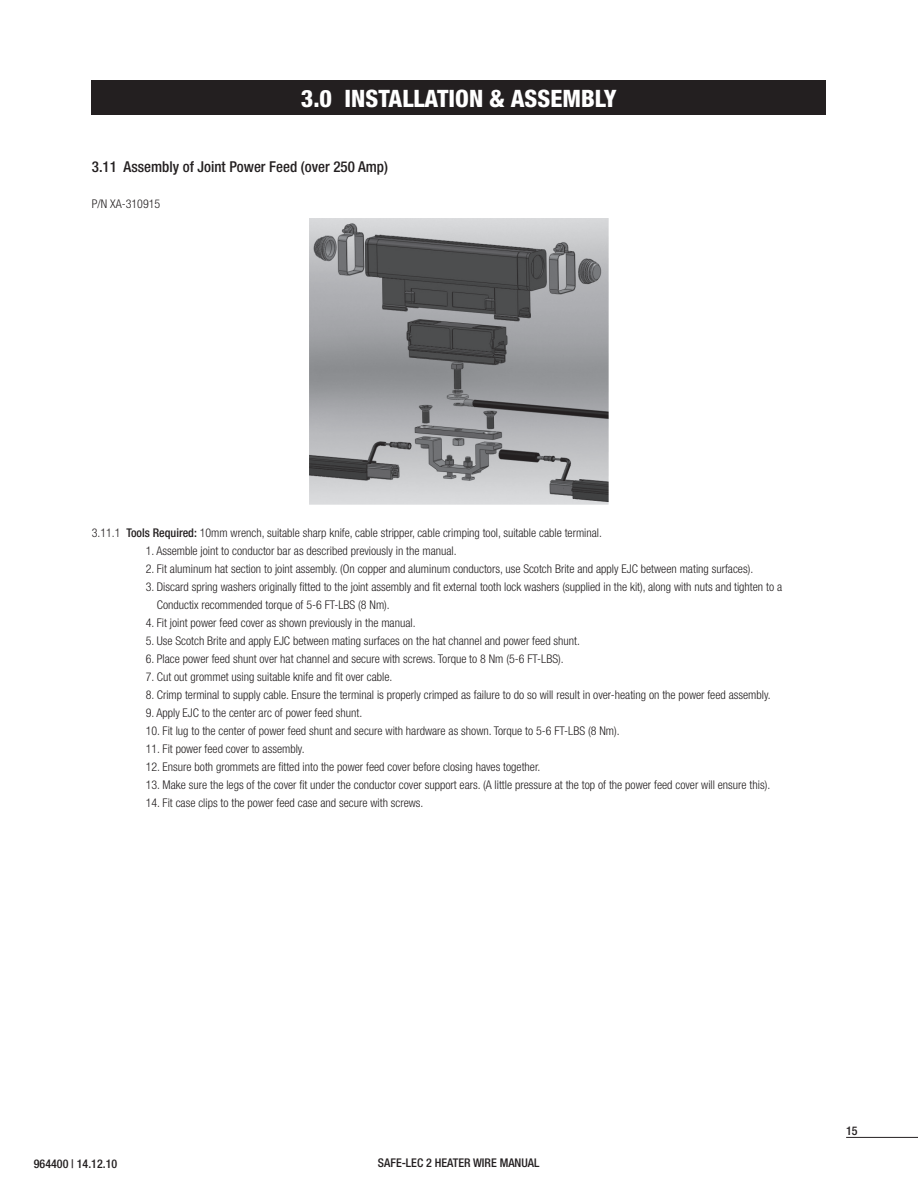
<style>
.page{position:relative;width:918px;height:1188px;background:#fff}
.page>*{position:absolute;margin:0;border:0;box-sizing:border-box;transform-origin:0 0}
.t1{font:800 condensed 24px "Helvetica Neue LT";color:#fff}
.t2{font:500 condensed 15px "Helvetica Neue LT";color:#231f20}
.t3{font:300 condensed 12px/18px "Helvetica Neue LT";color:#231f20}
.t4{font:500 condensed 12px "Helvetica Neue LT";color:#231f20}
.s1{font-weight:500}
</style>
<div class="page">
<hr style="left:846px;top:1137px;width:72px;height:1px;background:#231f20">
<div style="left:91px;top:81px;width:735px;height:34px;background:#231f20"></div>
<img style="left:310px;top:218px;width:298px;height:287px">
<p class="t1" style="left:301px;top:84px;width:317px">3.0 INSTALLATION &amp; ASSEMBLY</p>
<p class="t2" style="left:92px;top:158px;width:298px">3.11 Assembly of Joint Power Feed (over 250 Amp)</p>
<p class="t3" style="left:92px;top:195px;width:70px">P/N XA-310915</p>
<p class="t3" style="left:92px;top:524px;width:512px">3.11.1 <span class="s1">Tools Required:</span> 10mm wrench, suitable sharp knife, cable stripper, cable crimping tool, suitable cable terminal.</p>
<p class="t3" style="left:146px;top:542px;width:312px">1. Assemble joint to conductor bar as described previously in the manual.</p>
<p class="t3" style="left:146px;top:560px;width:609px">2. Fit aluminum hat section to joint assembly. (On copper and aluminum conductors, use Scotch Brite and apply EJC between mating surfaces).</p>
<p class="t3" style="left:157px;top:578px;width:627px;text-indent:-11px">3. Discard spring washers originally fitted to the joint assembly and fit external tooth lock washers (supplied in the kit), along with nuts and tighten to a<br>Conductix recommended torque of 5-6 FT-LBS (8 Nm).</p>
<p class="t3" style="left:146px;top:614px;width:271px">4. Fit joint power feed cover as shown previously in the manual.</p>
<p class="t3" style="left:146px;top:632px;width:436px">5. Use Scotch Brite and apply EJC between mating surfaces on the hat channel and power feed shunt.</p>
<p class="t3" style="left:146px;top:650px;width:419px">6. Place power feed shunt over hat channel and secure with screws. Torque to 8 Nm (5-6 FT-LBS).</p>
<p class="t3" style="left:146px;top:668px;width:248px">7. Cut out grommet using suitable knife and fit over cable.</p>
<p class="t3" style="left:146px;top:686px;width:626px">8. Crimp terminal to supply cable. Ensure the terminal is properly crimped as failure to do so will result in over-heating on the power feed assembly.</p>
<p class="t3" style="left:146px;top:704px;width:218px">9. Apply EJC to the center arc of power feed shunt.</p>
<p class="t3" style="left:146px;top:722px;width:475px">10. Fit lug to the center of power feed shunt and secure with hardware as shown. Torque to 5-6 FT-LBS (8 Nm).</p>
<p class="t3" style="left:146px;top:740px;width:160px">11. Fit power feed cover to assembly.</p>
<p class="t3" style="left:146px;top:758px;width:396px">12. Ensure both grommets are fitted into the power feed cover before closing haves together.</p>
<p class="t3" style="left:146px;top:776px;width:626px">13. Make sure the legs of the cover fit under the conductor cover support ears. (A little pressure at the top of the power feed cover will ensure this).</p>
<p class="t3" style="left:146px;top:794px;width:279px">14. Fit case clips to the power feed case and secure with screws.</p>
<p class="t4" style="left:34px;top:1156px;width:85px">964400 | 14.12.10</p>
<p class="t4" style="left:378px;top:1156px;width:163px">SAFE-LEC 2 HEATER WIRE MANUAL</p>
<p class="t4" style="left:846px;top:1124px;width:13px">15</p>
</div>
